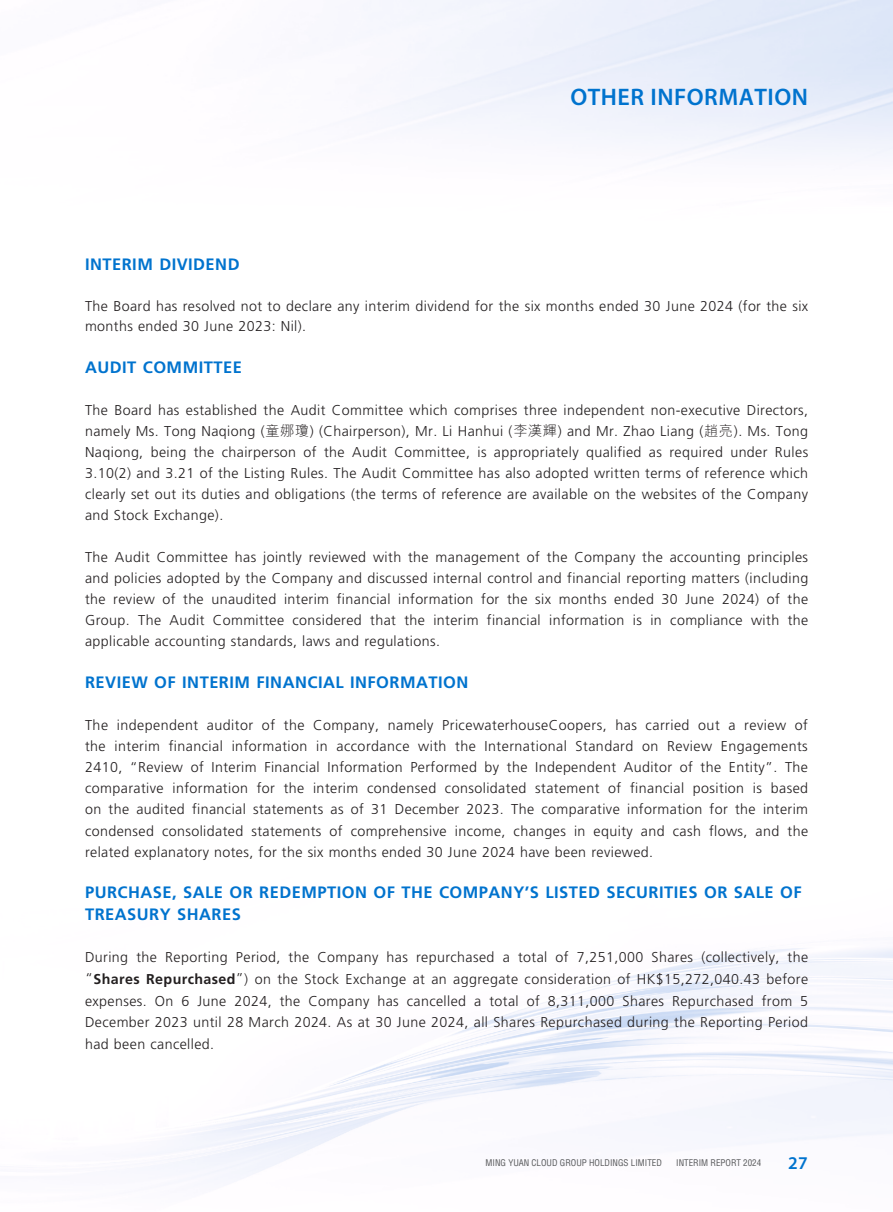
<style>
.page{position:relative;width:893px;height:1212px;background:#fff}
.page>*{position:absolute;margin:0;border:0;box-sizing:border-box;transform-origin:0 0}
.t1{font:600 24px "Myriad Pro";letter-spacing:.02em;color:#0073ce}
.t2{font:600 18px "Myriad Pro";color:#0073ce}
.t3{font:700 16.5px/21px "Frutiger LT Std";letter-spacing:.03em;color:#0073ce}
.t4{font:300 14.25px/21px "Frutiger LT Std";letter-spacing:.03em;color:#231f20;text-align:justify}
.t5{font:condensed 9px "Helvetica LT Std";color:#57585a}
.s1{font-family:"M Hei HK"}
.s2{font-weight:700}
</style>
<div class="page">
<h1 class="t1" style="left:570px;top:82px;width:239px">OTHER INFORMATION</h1>
<p class="t3" style="left:85px;top:254px;width:156px">INTERIM DIVIDEND</p>
<p class="t4" style="left:85px;top:296px;width:725px;line-height:20.2px">The Board has resolved not to declare any interim dividend for the six months ended 30 June 2024 (for the six months ended 30 June 2023: Nil).</p>
<p class="t3" style="left:85px;top:357px;width:158px">AUDIT COMMITTEE</p>
<p class="t4" style="left:85px;top:400px;width:725px">The Board has established the Audit Committee which comprises three independent non-executive Directors, namely Ms. Tong Naqiong (<span class="s1">童娜瓊</span>) (Chairperson), Mr. Li Hanhui (<span class="s1">李漢輝</span>) and Mr. Zhao Liang (<span class="s1">趙亮</span>). Ms. Tong Naqiong, being the chairperson of the Audit Committee, is appropriately qualified as required under Rules 3.10(2) and 3.21 of the Listing Rules. The Audit Committee has also adopted written terms of reference which clearly set out its duties and obligations (the terms of reference are available on the websites of the Company and Stock Exchange).</p>
<p class="t4" style="left:85px;top:547px;width:725px">The Audit Committee has jointly reviewed with the management of the Company the accounting principles and policies adopted by the Company and discussed internal control and financial reporting matters (including the review of the unaudited interim financial information for the six months ended 30 June 2024) of the Group. The Audit Committee considered that the interim financial information is in compliance with the applicable accounting standards, laws and regulations.</p>
<p class="t3" style="left:85px;top:672px;width:385px">REVIEW OF INTERIM FINANCIAL INFORMATION</p>
<p class="t4" style="left:85px;top:715px;width:725px">The independent auditor of the Company, namely PricewaterhouseCoopers, has carried out a review of the interim financial information in accordance with the International Standard on Review Engagements 2410, “Review of Interim Financial Information Performed by the Independent Auditor of the Entity”. The comparative information for the interim condensed consolidated statement of financial position is based on the audited financial statements as of 31 December 2023. The comparative information for the interim condensed consolidated statements of comprehensive income, changes in equity and cash flows, and the related explanatory notes, for the six months ended 30 June 2024 have been reviewed.</p>
<p class="t3" style="left:85px;top:882px;width:718px">PURCHASE, SALE OR REDEMPTION OF THE COMPANY’S LISTED SECURITIES OR SALE OF<br>TREASURY SHARES</p>
<p class="t4" style="left:85px;top:947px;width:725px;line-height:21.8px">During the Reporting Period, the Company has repurchased a total of 7,251,000 Shares (collectively, the “<span class="s2">Shares Repurchased</span>”) on the Stock Exchange at an aggregate consideration of HK$15,272,040.43 before expenses. On 6 June 2024, the Company has cancelled a total of 8,311,000 Shares Repurchased from 5<br>December 2023 until 28 March 2024. As at 30 June 2024, all Shares Repurchased during the Reporting Period had been cancelled.</p>
<p class="t5" style="left:486px;top:1157px;width:178px">MING YUAN CLOUD GROUP HOLDINGS LIMITED</p>
<p class="t5" style="left:676px;top:1157px;width:86px">INTERIM REPORT 2024</p>
<p class="t2" style="left:788px;top:1152px;width:21px">27</p>
</div>
